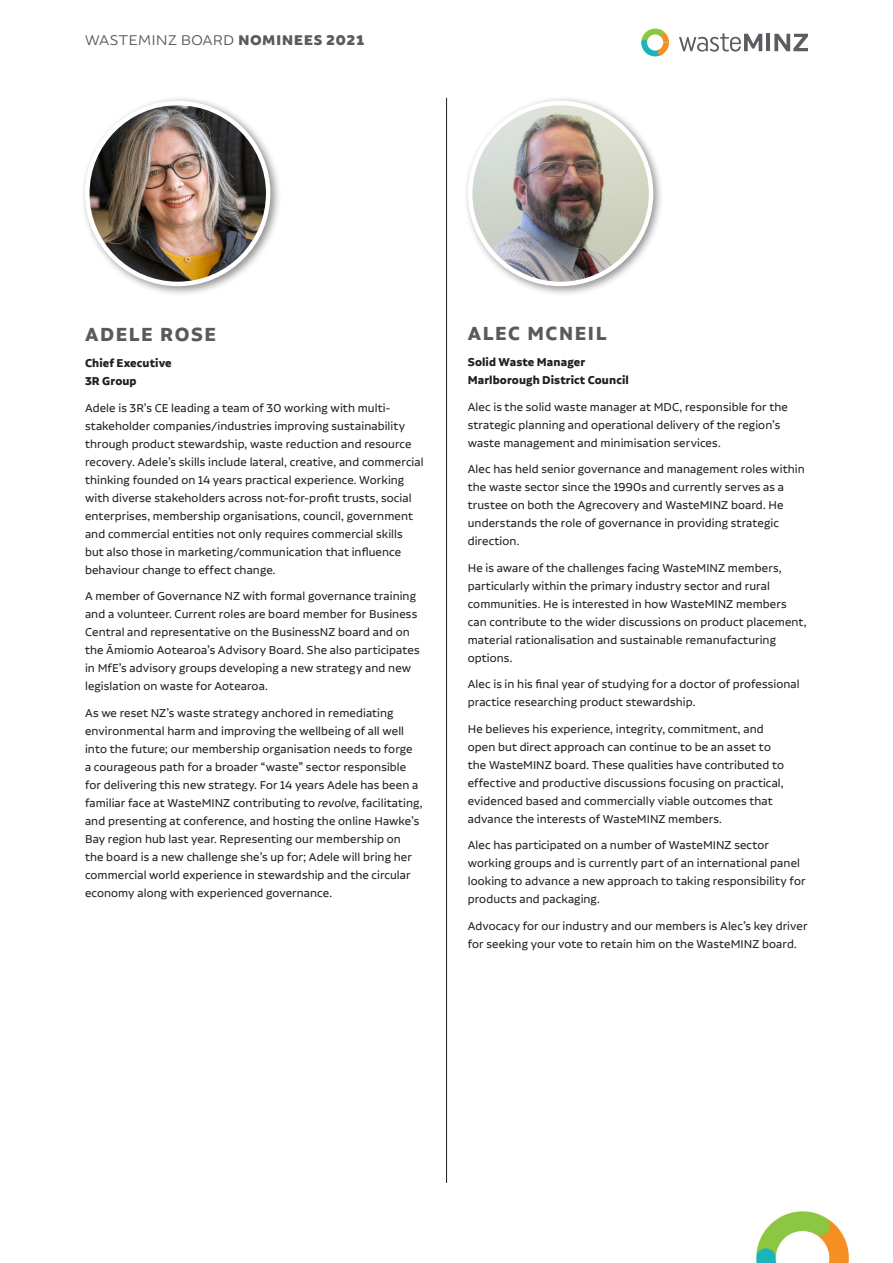
<style>
.page{position:relative;width:893px;height:1263px;background:#fff}
.page>*{position:absolute;margin:0;border:0;box-sizing:border-box;transform-origin:0 0}
.t1{font:700 22.5px "Alvar Pro";letter-spacing:.07em;color:#5a595b}
.t2{font:15px "Brocha";letter-spacing:.02em;color:#5a595b}
.t3{font:13.5px/18px "Alvar Pro";letter-spacing:.005em;color:#231f20}
.t4{font:700 13.5px/18px "Alvar Pro";letter-spacing:.01em;color:#231f20}
.s1{font-weight:900}
.s2{font-style:italic}
</style>
<div class="page">
<svg style="left:679px;top:33px;width:83px;height:19px"></svg>
<hr style="left:766px;top:34px;width:4px;height:17px;background:#5b5c60">
<svg style="left:774px;top:34px;width:34px;height:17px"></svg>
<svg style="left:641px;top:29px;width:28px;height:27px"></svg>
<img style="left:756px;top:1211px;width:93px;height:52px">
<hr style="left:446px;top:98px;width:1px;height:1085px;background:#231f20">
<div style="left:80px;top:96px;width:201px;height:201px;background:#231f20;opacity:.5"></div>
<img style="left:87px;top:103px;width:181px;height:181px;border-radius:90px">
<div style="left:85px;top:101px;width:185px;height:185px;border:4px solid #fff;border-radius:50%"></div>
<div style="left:463px;top:96px;width:201px;height:201px;background:#231f20;opacity:.5"></div>
<img style="left:470px;top:103px;width:181px;height:181px;border-radius:90px">
<div style="left:468px;top:101px;width:185px;height:185px;border:4px solid #fff;border-radius:50%"></div>
<p class="t2" style="left:85px;top:31px;width:281px">WASTEMINZ BOARD <span class="s1">NOMINEES 2021</span></p>
<h1 class="t1" style="left:85px;top:321px;width:132px">ADELE ROSE</h1>
<p class="t4" style="left:85px;top:354px;width:88px">Chief Executive<br>3R Group</p>
<p class="t3" style="left:85px;top:399px;width:340px">Adele is 3R’s CE leading a team of 30 working with multi&shy;stakeholder companies/industries improving sustainability through product stewardship, waste reduction and resource recovery. Adele’s skills include lateral, creative, and commercial thinking founded on 14 years practical experience. Working with diverse stakeholders across not-for-profit trusts, social enterprises, membership organisations, council, government and commercial entities not only requires commercial skills but also those in marketing/communication that influence behaviour change to effect change.</p>
<p class="t3" style="left:85px;top:587px;width:336px">A member of Governance NZ with formal governance training and a volunteer. Current roles are board member for Business Central and representative on the BusinessNZ board and on the Āmiomio Aotearoa’s Advisory Board. She also participates in MfE’s advisory groups developing a new strategy and new legislation on waste for Aotearoa.</p>
<p class="t3" style="left:85px;top:704px;width:339px">As we reset NZ’s waste strategy anchored in remediating environmental harm and improving the wellbeing of all well into the future; our membership organisation needs to forge<br>a courageous path for a broader “waste” sector responsible for delivering this new strategy. For 14 years Adele has been a familiar face at WasteMINZ contributing to <span class="s2">revolve</span>, facilitating, and presenting at conference, and hosting the online Hawke’s Bay region hub last year. Representing our membership on the board is a new challenge she’s up for; Adele will bring her commercial world experience in stewardship and the circular economy along with experienced governance.</p>
<h1 class="t1" style="left:468px;top:320px;width:140px">ALEC MCNEIL</h1>
<p class="t4" style="left:468px;top:353px;width:163px">Solid Waste Manager<br>Marlborough District Council</p>
<p class="t3" style="left:468px;top:397px;width:322px">Alec is the solid waste manager at MDC, responsible for the strategic planning and operational delivery of the region’s waste management and minimisation services.</p>
<p class="t3" style="left:468px;top:460px;width:338px">Alec has held senior governance and management roles within the waste sector since the 1990s and currently serves as a trustee on both the Agrecovery and WasteMINZ board. He understands the role of governance in providing strategic direction.</p>
<p class="t3" style="left:468px;top:558px;width:340px">He is aware of the challenges facing WasteMINZ members, particularly within the primary industry sector and rural communities. He is interested in how WasteMINZ members can contribute to the wider discussions on product placement, material rationalisation and sustainable remanufacturing options.</p>
<p class="t3" style="left:468px;top:675px;width:333px">Alec is in his final year of studying for a doctor of professional practice researching product stewardship.</p>
<p class="t3" style="left:468px;top:719px;width:318px">He believes his experience, integrity, commitment, and open but direct approach can continue to be an asset to the WasteMINZ board. These qualities have contributed to effective and productive discussions focusing on practical, evidenced based and commercially viable outcomes that advance the interests of WasteMINZ members.</p>
<p class="t3" style="left:468px;top:836px;width:339px">Alec has participated on a number of WasteMINZ sector working groups and is currently part of an international panel looking to advance a new approach to taking responsibility for products and packaging.</p>
<p class="t3" style="left:468px;top:916px;width:341px">Advocacy for our industry and our members is Alec’s key driver for seeking your vote to retain him on the WasteMINZ board.</p>
</div>
